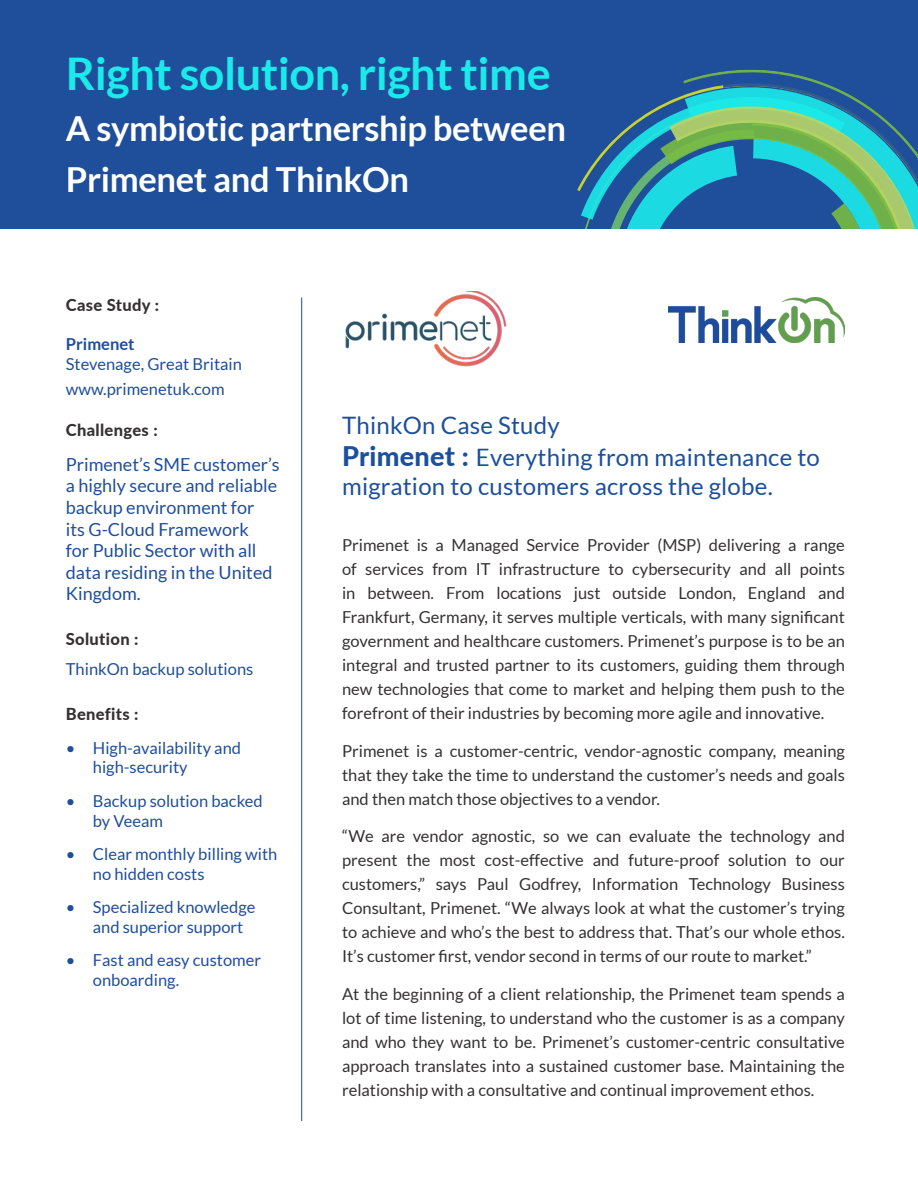
<style>
.page{position:relative;width:918px;height:1188px;background:#fff}
.page>*{position:absolute;margin:0;border:0;box-sizing:border-box;transform-origin:0 0}
.t1{font:700 45px "Lato";letter-spacing:-.01em;color:#1beaea}
.t2{font:700 34.5px/51px "Lato";letter-spacing:-.01em;color:#fff}
.t3{font:24px/32.4px "Lato";letter-spacing:.01em;color:#1c4f9c}
.t4{font:18px/21.6px "Lato";color:#1f4e9a}
.t5{font:16.5px/24px "Lato";color:#343132;text-align:justify}
.t6{font:16.5px/19.8px "Lato";color:#1f4e9a}
.t7{font:800 16.5px "Lato";letter-spacing:.02em;color:#343132}
.s1{font-weight:700}
.s2{font-weight:800;color:#343132}
.s3{font-weight:800;font-size:27px}
</style>
<div class="page">
<div style="left:0;top:0;width:918px;height:229px;background:#1f4e9a"></div>
<svg style="left:578px;top:70px;width:340px;height:159px"></svg>
<img style="left:668px;top:298px;width:177px;height:45px">
<hr style="left:301px;top:298px;width:1px;height:823px;background:#1f4e9a">
<img style="left:345px;top:292px;width:161px;height:75px">
<p class="t1" style="left:66px;top:48px;width:486px">Right solution, right time</p>
<p class="t2" style="left:66px;top:103px;width:502px">A symbiotic partnership between<br>Primenet and ThinkOn</p>
<p class="t7" style="left:66px;top:293px;width:95px">Case Study :</p>
<p class="t6" style="left:66px;top:334px;width:178px"><span class="s1">Primenet<br></span>Stevenage, Great Britain</p>
<p class="t6" style="left:66px;top:379px;width:160px">www.primenetuk.com</p>
<p class="t7" style="left:66px;top:417px;width:93px">Challenges :</p>
<p class="t4" style="left:66px;top:453px;width:215px">Primenet’s SME customer’s a highly secure and reliable backup environment for<br>its G-Cloud Framework<br>for Public Sector with all data residing in the United<br>Kingdom.</p>
<p class="t6" style="left:66px;top:624px;width:189px;line-height:30px"><span class="s2">Solution :<br></span>ThinkOn backup solutions</p>
<p class="t7" style="left:66px;top:702px;width:74px">Benefits :</p>
<p class="t6" style="left:93px;top:738px;width:150px;text-indent:-27px">• High-availability and high-security</p>
<p class="t6" style="left:93px;top:791px;width:171px;text-indent:-27px">• Backup solution backed by Veeam</p>
<p class="t6" style="left:93px;top:844px;width:186px;text-indent:-27px">• Clear monthly billing with no hidden costs</p>
<p class="t6" style="left:93px;top:897px;width:164px;text-indent:-27px">• Specialized knowledge and superior support</p>
<p class="t6" style="left:93px;top:950px;width:170px;text-indent:-27px">• Fast and easy customer onboarding.</p>
<p class="t3" style="left:342px;top:409px;width:479px">ThinkOn Case Study<br><span class="s3">Primenet :</span> Everything from maintenance to</p>
<p class="t3" style="left:342px;top:470px;width:432px">migration to customers across the globe.</p>
<p class="t5" style="left:342px;top:533px;width:504px">Primenet is a Managed Service Provider (MSP) delivering a range of services from IT infrastructure to cybersecurity and all points in between. From locations just outside London, England and Frankfurt, Germany, it serves multiple verticals, with many significant government and healthcare customers. Primenet’s purpose is to be an integral and trusted partner to its customers, guiding them through new technologies that come to market and helping them push to the forefront of their industries by becoming more agile and innovative.</p>
<p class="t5" style="left:342px;top:739px;width:504px">Primenet is a customer-centric, vendor-agnostic company, meaning that they take the time to understand the customer’s needs and goals and then match those objectives to a vendor.</p>
<p class="t5" style="left:342px;top:824px;width:504px">“We are vendor agnostic, so we can evaluate the technology and present the most cost-effective and future-proof solution to our customers,” says Paul Godfrey, Information Technology Business Consultant, Primenet. “We always look at what the customer’s trying to achieve and who’s the best to address that. That’s our whole ethos.<br>It’s customer first, vendor second in terms of our route to market.”</p>
<p class="t5" style="left:342px;top:982px;width:504px">At the beginning of a client relationship, the Primenet team spends a lot of time listening, to understand who the customer is as a company and who they want to be. Primenet’s customer-centric consultative approach translates into a sustained customer base. Maintaining the relationship with a consultative and continual improvement ethos.</p>
</div>
